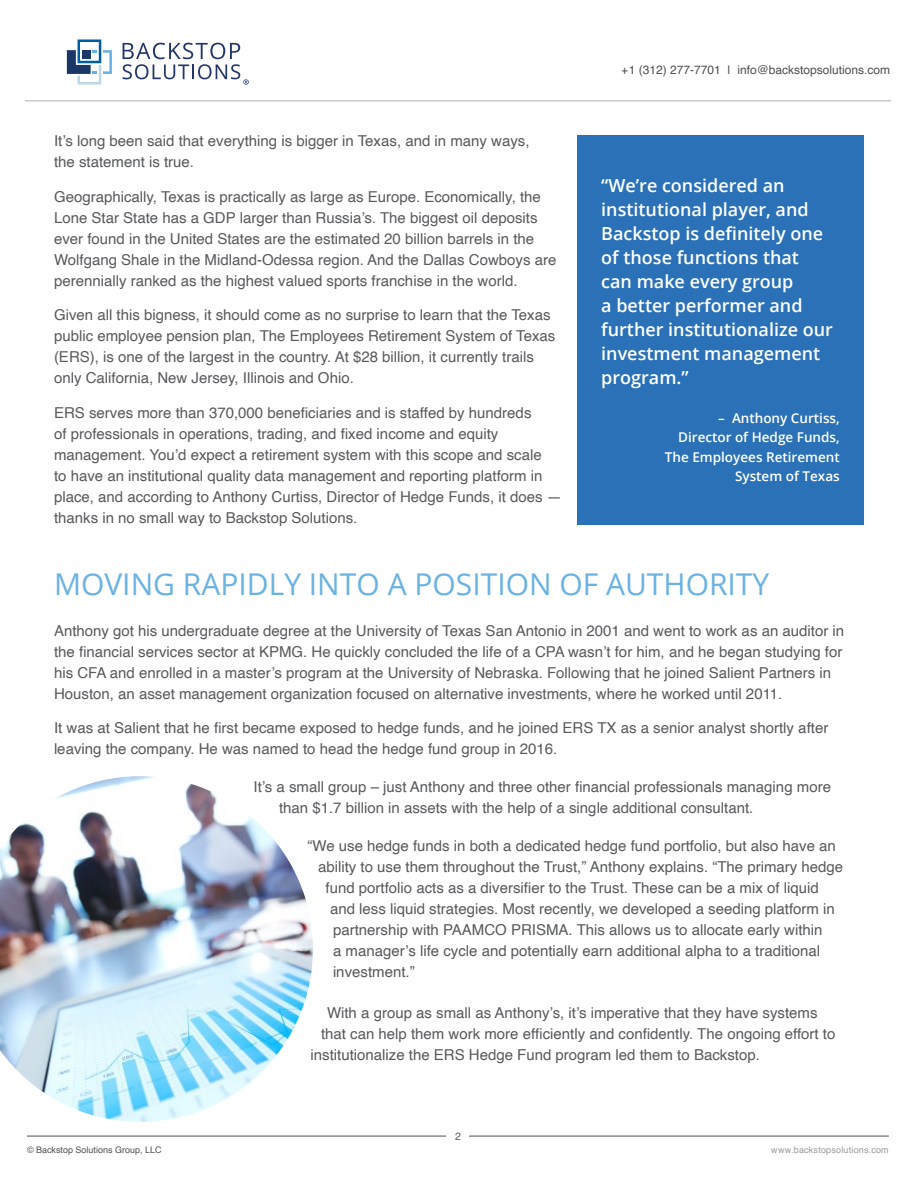
<style>
.page{position:relative;width:918px;height:1188px;background:#fff}
.page>*{position:absolute;margin:0;border:0;box-sizing:border-box;transform-origin:0 0}
.t1{font:30px "Open Sans";color:#6ab2e2}
.t2{font:600 18px/24px "Open Sans";color:#fff}
.t3{font:15px/21px "Helvetica";color:#58595b}
.t4{font:600 13.5px/19.5px "Open Sans";color:#fff;text-align:right}
.t5{font:12px "Helvetica";color:#000}
.t6{font:10.5px "Helvetica";color:#58595b}
.t7{font:9px "Helvetica";color:#000}
.t8{font:9px "Helvetica";letter-spacing:.02em;color:#6d6e71}
.s1{font-family:"Arial"}
</style>
<div class="page">
<hr style="left:25px;top:100px;width:866px;height:1px;background:#aaadaf">
<hr style="left:27px;top:1136px;width:862px;height:1px;background:#000">
<svg style="left:67px;top:39px;width:45px;height:46px"></svg>
<svg style="left:123px;top:43px;width:126px;height:42px"></svg>
<div style="left:447px;top:1124px;width:22px;height:23px;background:#fff"></div>
<img style="left:0;top:776px;width:313px;height:346px">
<div style="left:577px;top:135px;width:287px;height:389px;background:#2b71b8"></div>
<p class="t3" style="left:54px;top:131px;width:477px">It’s long been said that everything is bigger in Texas, and in many ways, the statement is true.</p>
<p class="t3" style="left:54px;top:186px;width:504px">Geographically, Texas is practically as large as Europe. Economically, the Lone Star State has a GDP larger than Russia’s. The biggest oil deposits ever found in the United States are the estimated 20 billion barrels in the Wolfgang Shale in the Midland-Odessa region. And the Dallas Cowboys are perennially ranked as the highest valued sports franchise in the world.</p>
<p class="t3" style="left:54px;top:305px;width:503px">Given all this bigness, it should come as no surprise to learn that the Texas public employee pension plan, The Employees Retirement System of Texas (ERS), is one of the largest in the country. At $28 billion, it currently trails only California, New Jersey, Illinois and Ohio.</p>
<p class="t3" style="left:54px;top:402px;width:509px">ERS serves more than 370,000 beneficiaries and is staffed by hundreds<br>of professionals in operations, trading, and fixed income and equity management. You’d expect a retirement system with this scope and scale<br>to have an institutional quality data management and reporting platform in place, and according to Anthony Curtiss, Director of Hedge Funds, it does — thanks in no small way to Backstop Solutions.</p>
<p class="t5" style="left:622px;top:61px;width:270px">+1 (312) 277-7701 | info@backstopsolutions.com</p>
<p class="t2" style="left:601px;top:173px;width:233px">“We’re considered an institutional player, and<br>Backstop is definitely one of those functions that can make every group<br>a better performer and further institutionalize our investment management program.”</p>
<p class="t4" style="left:665px;top:408px;width:176px">– Anthony Curtiss,<br>Director of Hedge Funds,<br>The Employees Retirement<br>System of Texas</p>
<h1 class="t1" style="left:54px;top:563px;width:717px">MOVING RAPIDLY INTO A POSITION OF AUTHORITY</h1>
<p class="t3" style="left:54px;top:621px;width:792px">Anthony got his undergraduate degree at the University of Texas San Antonio in 2001 and went to work as an auditor in the financial services sector at KPMG. He quickly concluded the life of a CPA wasn’t for him, and he began studying for his CFA and enrolled in a master’s program at the University of Nebraska. Following that he joined Salient Partners in Houston, an asset management organization focused on alternative investments, where he worked until 2011.</p>
<p class="t3" style="left:54px;top:718px;width:776px">It was at Salient that he first became exposed to hedge funds, and he joined ERS TX as a senior analyst shortly after leaving the company. He was named to head the hedge fund group in 2016.</p>
<p class="t3" style="left:279px;top:777px;width:554px;text-indent:-26px">It’s a small group – just Anthony and three other financial professionals managing more than $1.7 billion in assets with the help of a single additional consultant.</p>
<p class="t3" style="left:308px;top:836px;width:530px">“We use hedge funds in both a dedicated hedge fund portfolio, but also have an</p>
<p class="t3" style="left:318px;top:857px;width:527px">ability to use them throughout the Trust,” Anthony explains. “The primary hedge</p>
<p class="t3" style="left:326px;top:878px;width:495px">fund portfolio acts as a diversifier to the Trust. These can be a mix of liquid</p>
<p class="t3" style="left:330px;top:899px;width:506px">and less liquid strategies. Most recently, we developed a seeding platform in</p>
<p class="t3" style="left:333px;top:920px;width:491px">partnership with PAAMCO PRISMA. This allows us to allocate early within</p>
<p class="t3" style="left:333px;top:941px;width:489px">a manager’s life cycle and potentially earn additional alpha to a traditional</p>
<p class="t3" style="left:333px;top:962px;width:83px">investment.”</p>
<p class="t3" style="left:327px;top:1003px;width:492px">With a group as small as Anthony’s, it’s imperative that they have systems</p>
<p class="t3" style="left:321px;top:1024px;width:516px">that can help them work more efficiently and confidently. The ongoing effort to</p>
<p class="t3" style="left:310px;top:1045px;width:451px">institutionalize the ERS Hedge Fund program led them to Backstop.</p>
<p class="t6" style="left:455px;top:1128px;width:7px">2</p>
<p class="t7" style="left:27px;top:1143px;width:136px">© Ba<span class="s1">ckst</span>op Solutions Group, LLC</p>
<p class="t8" style="left:771px;top:1143px;width:119px">www.backstopsolutions.com</p>
</div>
